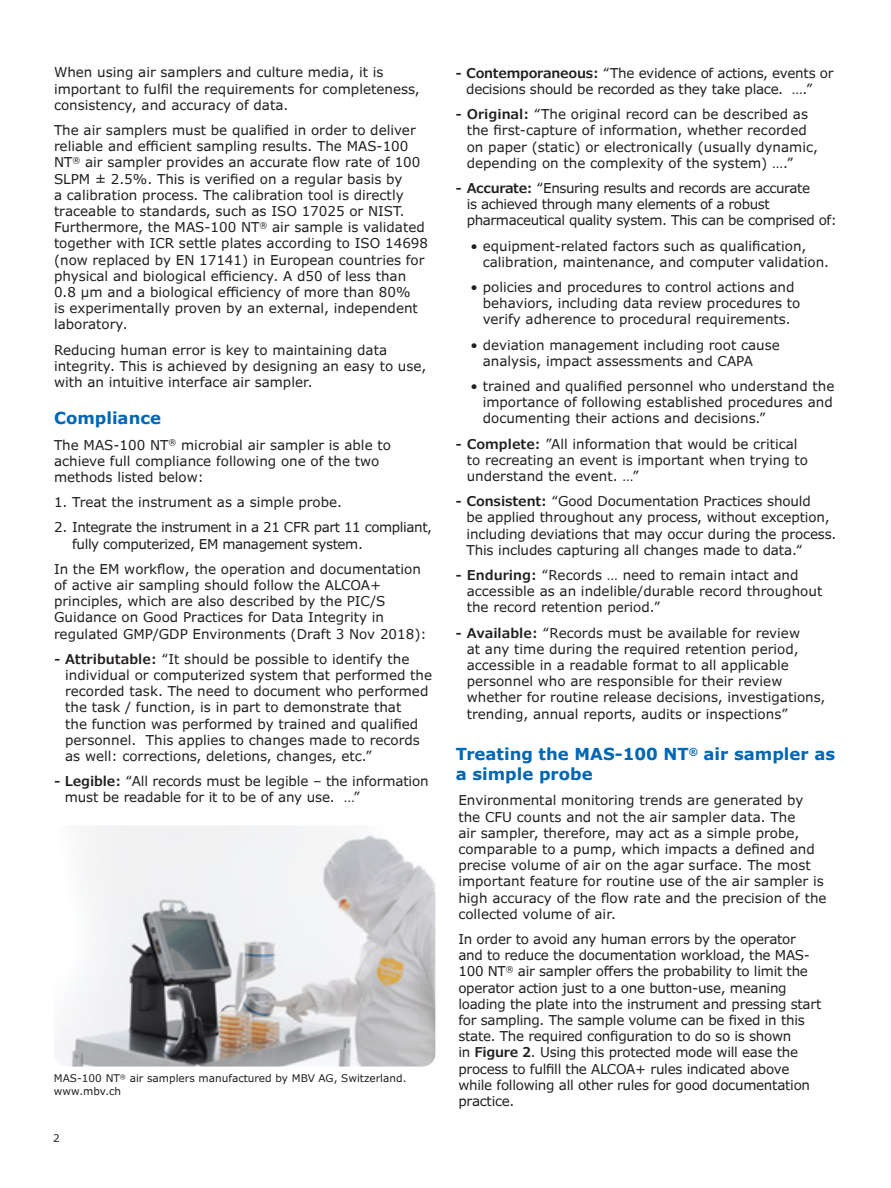
<style>
.page{position:relative;width:891px;height:1188px;background:#fff}
.page>*{position:absolute;margin:0;border:0;box-sizing:border-box;transform-origin:0 0}
.Section_Head_11_13{font:700 16.5px/19.5px "Verdana Pro";color:#0166b3}
.Body_Copy_9_11{font:13.5px/16.2px "Verdana Pro";color:#231f20}
.Body_Copy_9_11-2{font:13.5px/16.2px "Verdana Pro";letter-spacing:-.02em;color:#231f20}
.Body_Copy_9_11-3{font:13.5px/16.2px "Verdana Pro";letter-spacing:-.03em;color:#231f20}
.Body_Copy_9_11-4{font:10.5px/12.6px "Verdana Pro";color:#231f20}
.s1{font-weight:600}
</style>
<div class="page">
<img style="left:64px;top:826px;width:371px;height:241px">
<p class="Body_Copy_9_11" style="left:54px;top:65px;width:367px">When using air samplers and culture media, it is important to fulfil the requirements for completeness, consistency, and accuracy of data.</p>
<p class="Body_Copy_9_11" style="left:54px;top:122px;width:376px">The air samplers must be qualified in order to deliver reliable and efficient sampling results. The MAS-100<br>NT<sup>®</sup> air sampler provides an accurate flow rate of 100<br>SLPM ± 2.5%. This is verified on a regular basis by<br>a calibration process. The calibration tool is directly traceable to standards, such as ISO 17025 or NIST.<br>Furthermore, the MAS-100 NT<sup>®</sup> air sample is validated together with ICR settle plates according to ISO 14698 (now replaced by EN 17141) in European countries for physical and biological efficiency. A d50 of less than 0.8 µm and a biological efficiency of more than 80%<br>is experimentally proven by an external, independent laboratory.</p>
<p class="Body_Copy_9_11" style="left:54px;top:342px;width:374px">Reducing human error is key to maintaining data integrity. This is achieved by designing an easy to use, with an intuitive interface air sampler.</p>
<p class="Section_Head_11_13" style="left:54px;top:409px;width:109px">Compliance</p>
<p class="Body_Copy_9_11" style="left:54px;top:437px;width:338px">The MAS-100 NT<sup>®</sup> microbial air sampler is able to achieve full compliance following one of the two methods listed below:</p>
<p class="Body_Copy_9_11" style="left:54px;top:494px;width:289px">1. Treat the instrument as a simple probe.</p>
<p class="Body_Copy_9_11-3" style="left:72px;top:520px;width:361px;text-indent:-18px">2. Integrate the instrument in a 21 CFR part 11 compliant, fully computerized, EM management system.</p>
<p class="Body_Copy_9_11" style="left:54px;top:561px;width:374px">In the EM workflow, the operation and documentation of active air sampling should follow the ALCOA+ principles, which are also described by the PIC/S Guidance on Good Practices for Data Integrity in regulated GMP/GDP Environments (Draft 3 Nov 2018):</p>
<p class="Body_Copy_9_11" style="left:65px;top:651px;width:369px;text-indent:-11px"><span class="s1">- Attributable:</span> “It should be possible to identify the individual or computerized system that performed the recorded task. The need to document who performed the task / function, is in part to demonstrate that<br>the function was performed by trained and qualified personnel. This applies to changes made to records as well: corrections, deletions, changes, etc.”</p>
<p class="Body_Copy_9_11" style="left:65px;top:773px;width:365px;text-indent:-11px"><span class="s1">- Legible:</span> “All records must be legible – the information must be readable for it to be of any use. …”</p>
<p class="Body_Copy_9_11-4" style="left:54px;top:1072px;width:354px">MAS-100 NT<sup>®</sup> air samplers manufactured by MBV AG, Switzerland. www.mbv.ch</p>
<p class="Body_Copy_9_11-4" style="left:53px;top:1132px;width:8px">2</p>
<p class="Body_Copy_9_11-2" style="left:466px;top:65px;width:369px;text-indent:-11px"><span class="s1">- Contemporaneous:</span> “The evidence of actions, events or decisions should be recorded as they take place. ….”</p>
<p class="Body_Copy_9_11" style="left:467px;top:106px;width:353px;text-indent:-11px"><span class="s1">- Original:</span> “The original record can be described as the first-capture of information, whether recorded on paper (static) or electronically (usually dynamic, depending on the complexity of the system) ….”</p>
<p class="Body_Copy_9_11-3" style="left:467px;top:180px;width:372px;text-indent:-11px"><span class="s1">- Accurate:</span> “Ensuring results and records are accurate<br>is achieved through many elements of a robust pharmaceutical quality system. This can be comprised of:</p>
<p class="Body_Copy_9_11" style="left:483px;top:238px;width:348px;text-indent:-12px">• equipment-related factors such as qualification, calibration, maintenance, and computer validation.</p>
<p class="Body_Copy_9_11" style="left:483px;top:279px;width:319px;text-indent:-12px">• policies and procedures to control actions and behaviors, including data review procedures to verify adherence to procedural requirements.</p>
<p class="Body_Copy_9_11" style="left:483px;top:337px;width:299px;text-indent:-12px">• deviation management including root cause analysis, impact assessments and CAPA</p>
<p class="Body_Copy_9_11" style="left:483px;top:378px;width:353px;text-indent:-12px">• trained and qualified personnel who understand the importance of following established procedures and documenting their actions and decisions.”</p>
<p class="Body_Copy_9_11" style="left:467px;top:436px;width:343px;text-indent:-11px"><span class="s1">- Complete:</span> ”All information that would be critical to recreating an event is important when trying to understand the event. …”</p>
<p class="Body_Copy_9_11" style="left:467px;top:493px;width:371px;text-indent:-11px"><span class="s1">- Consistent:</span> “Good Documentation Practices should<br>be applied throughout any process, without exception, including deviations that may occur during the process.<br>This includes capturing all changes made to data.“</p>
<p class="Body_Copy_9_11" style="left:467px;top:567px;width:357px;text-indent:-11px"><span class="s1">- Enduring:</span> “Records … need to remain intact and accessible as an indelible/durable record throughout the record retention period.”</p>
<p class="Body_Copy_9_11" style="left:467px;top:625px;width:360px;text-indent:-11px"><span class="s1">- Available:</span> “Records must be available for review<br>at any time during the required retention period, accessible in a readable format to all applicable personnel who are responsible for their review whether for routine release decisions, investigations, trending, annual reports, audits or inspections”</p>
<p class="Section_Head_11_13" style="left:456px;top:745px;width:381px">Treating the MAS-100 NT<sup>®</sup> air sampler as a simple probe</p>
<p class="Body_Copy_9_11" style="left:458px;top:793px;width:370px">Environmental monitoring trends are generated by the CFU counts and not the air sampler data. The<br>air sampler, therefore, may act as a simple probe, comparable to a pump, which impacts a defined and precise volume of air on the agar surface. The most important feature for routine use of the air sampler is high accuracy of the flow rate and the precision of the collected volume of air.</p>
<p class="Body_Copy_9_11-2" style="left:458px;top:931px;width:364px">In order to avoid any human errors by the operator and to reduce the documentation workload, the MAS-100 NT<sup>®</sup> air sampler offers the probability to limit the operator action just to a one button-use, meaning loading the plate into the instrument and pressing start for sampling. The sample volume can be fixed in this state. The required configuration to do so is shown<br>in <span class="s1">Figure 2</span>. Using this protected mode will ease the process to fulfill the ALCOA+ rules indicated above while following all other rules for good documentation practice.</p>
</div>
